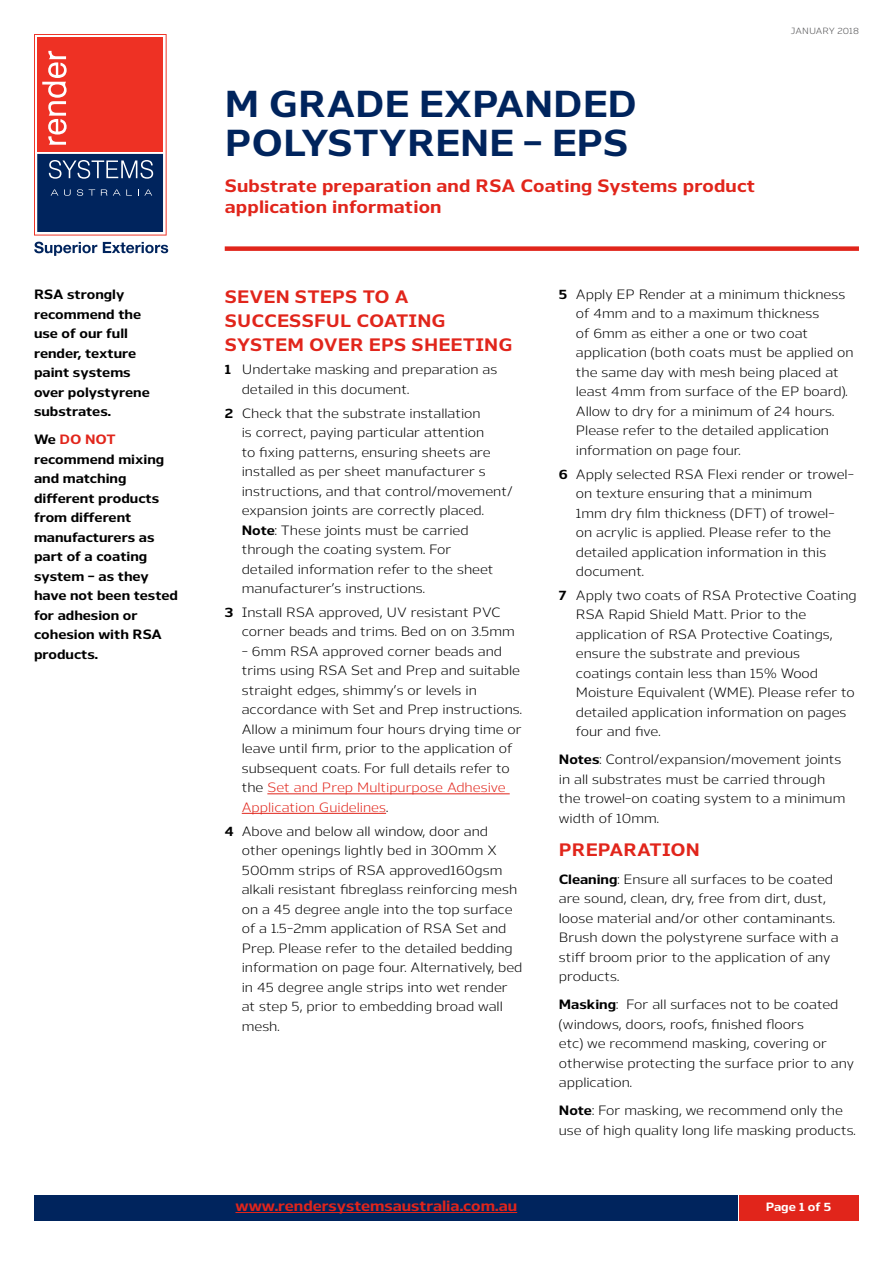
<style>
.page{position:relative;width:893px;height:1263px;background:#fff}
.page>*{position:absolute;margin:0;border:0;box-sizing:border-box;transform-origin:0 0}
.t1{font:700 37.5px/39px "Nauman";letter-spacing:-.005em;color:#00245d}
.t2{font:700 18px/24px "Nauman";letter-spacing:.01em;color:#e1251b}
.t3{font:700 15px "Nauman";color:#e1251b}
.t4{font:13.5px/19.5px "Nauman";color:#000}
.t5{font:700 13.5px/19.5px "Nauman";color:#000}
.t6{font:700 12px "Nauman";color:#fff}
.t7{font:9px "Nauman";color:#4d4d4f}
.s1{color:#e1251b}
.s2{font-weight:700}
</style>
<div class="page">
<svg style="left:34px;top:34px;width:133px;height:202px;background:#9e4451"></svg>
<svg style="left:34px;top:242px;width:63px;height:14px"></svg>
<svg style="left:103px;top:242px;width:65px;height:11px"></svg>
<div style="left:225px;top:246px;width:634px;height:5px;background:#e1251b"></div>
<div style="left:34px;top:1195px;width:704px;height:25px;background:#00245d"></div>
<div style="left:739px;top:1195px;width:120px;height:25px;background:#e1251b"></div>
<hr style="left:235px;top:1212px;width:282px;height:1px;background:#e1251b">
<hr style="left:267px;top:793px;width:243px;height:1px;background:#e1251b">
<hr style="left:242px;top:813px;width:144px;height:1px;background:#e1251b">
<p class="t5" style="left:34px;top:283px;width:117px">RSA strongly recommend the use of our full render, texture paint systems over polystyrene substrates.</p>
<p class="t5" style="left:34px;top:428px;width:145px">We <span class="s1">DO NOT </span>recommend mixing and matching different products from different manufacturers as part of a coating system - as they have not been tested for adhesion or cohesion with RSA products.</p>
<h1 class="t1" style="left:225px;top:80px;width:414px">M GRADE EXPANDED<br>POLYSTYRENE - EPS</h1>
<h2 class="t2" style="left:225px;top:173px;width:532px;line-height:21px">Substrate preparation and RSA Coating Systems product application information</h2>
<p class="t7" style="left:791px;top:24px;width:69px">JANUARY 2018</p>
<h2 class="t2" style="left:225px;top:282px;width:289px">SEVEN STEPS TO A<br>SUCCESSFUL COATING<br>SYSTEM OVER EPS SHEETING</h2>
<p class="t4" style="left:242px;top:359px;width:257px;text-indent:-17px"><span class="s2">1</span> Undertake masking and preparation as detailed in this document.</p>
<p class="t4" style="left:242px;top:402px;width:272px;text-indent:-17px"><span class="s2">2</span> Check that the substrate installation<br>is correct, paying particular attention<br>to fixing patterns, ensuring sheets are installed as per sheet manufacturer s instructions, and that control/movement/ expansion joints are correctly placed.<br><span class="s2">Note</span>: These joints must be carried through the coating system. For<br>detailed information refer to the sheet manufacturer’s instructions.</p>
<p class="t4" style="left:242px;top:601px;width:275px;text-indent:-17px"><span class="s2">3</span> Install RSA approved, UV resistant PVC corner beads and trims. Bed on on 3.5mm</p>
<p class="t4" style="left:242px;top:640px;width:282px">- 6mm RSA approved corner beads and trims using RSA Set and Prep and suitable straight edges, shimmy’s or levels in accordance with Set and Prep instructions.<br>Allow a minimum four hours drying time or leave until firm, prior to the application of subsequent coats. For full details refer to the <span class="s1">Set and Prep Multipurpose Adhesive Application Guidelines</span>.</p>
<p class="t4" style="left:242px;top:820px;width:282px;text-indent:-17px"><span class="s2">4</span> Above and below all window, door and other openings lightly bed in 300mm X 500mm strips of RSA approved160gsm alkali resistant fibreglass reinforcing mesh on a 45 degree angle into the top surface of a 1.5-2mm application of RSA Set and Prep. Please refer to the detailed bedding information on page four. Alternatively, bed in 45 degree angle strips into wet render at step 5, prior to embedding broad wall mesh.</p>
<p class="t4" style="left:576px;top:283px;width:279px;text-indent:-17px"><span class="s2">5</span> Apply EP Render at a minimum thickness of 4mm and to a maximum thickness<br>of 6mm as either a one or two coat application (both coats must be applied on the same day with mesh being placed at least 4mm from surface of the EP board).<br>Allow to dry for a minimum of 24 hours.<br>Please refer to the detailed application information on page four.</p>
<p class="t4" style="left:576px;top:463px;width:280px;text-indent:-17px"><span class="s2">6</span> Apply selected RSA Flexi render or trowel&shy;on texture ensuring that a minimum<br>1mm dry film thickness (DFT) of trowel&shy;on acrylic is applied. Please refer to the detailed application information in this document.</p>
<p class="t4" style="left:576px;top:584px;width:282px;text-indent:-17px"><span class="s2">7</span> Apply two coats of RSA Protective Coating RSA Rapid Shield Matt. Prior to the application of RSA Protective Coatings, ensure the substrate and previous coatings contain less than 15% Wood Moisture Equivalent (WME). Please refer to detailed application information on pages four and five.</p>
<p class="t4" style="left:559px;top:749px;width:288px"><span class="s2">Notes</span>: Control/expansion/movement joints in all substrates must be carried through the trowel-on coating system to a minimum width of 10mm.</p>
<h2 class="t2" style="left:559px;top:835px;width:143px">PREPARATION</h2>
<p class="t4" style="left:559px;top:868px;width:281px"><span class="s2">Cleaning</span>: Ensure all surfaces to be coated are sound, clean, dry, free from dirt, dust, loose material and/or other contaminants.<br>Brush down the polystyrene surface with a stiff broom prior to the application of any products.</p>
<p class="t4" style="left:559px;top:993px;width:297px"><span class="s2">Masking</span>: For all surfaces not to be coated (windows, doors, roofs, finished floors<br>etc) we recommend masking, covering or otherwise protecting the surface prior to any application.</p>
<p class="t4" style="left:559px;top:1099px;width:298px"><span class="s2">Note</span>: For masking, we recommend only the use of high quality long life masking products.</p>
<p class="t3" style="left:235px;top:1193px;width:283px">www.rendersystemsaustralia.com.au</p>
<p class="t6" style="left:766px;top:1197px;width:67px">Page 1 of 5</p>
</div>
